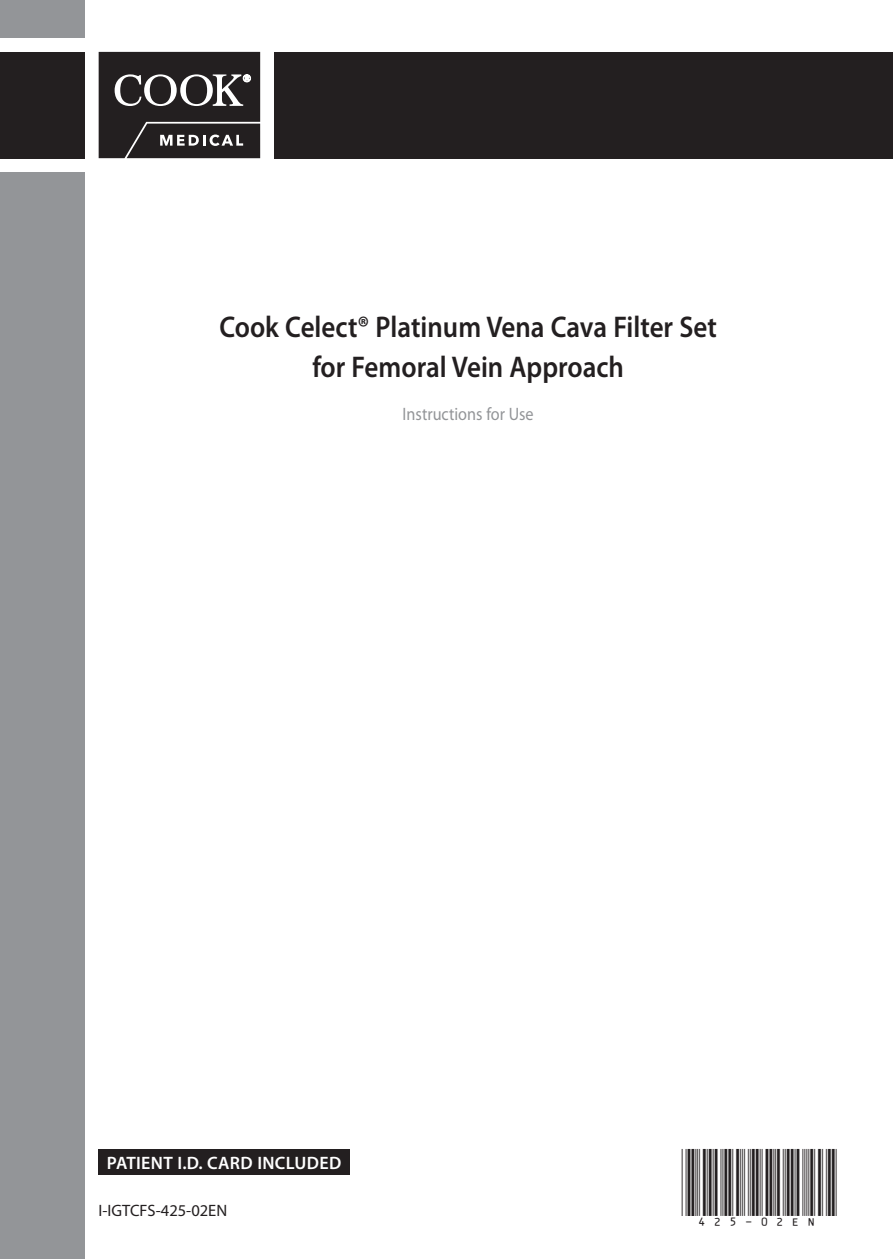
<style>
.page{position:relative;width:893px;height:1259px;background:#fff}
.page>*{position:absolute;margin:0;border:0;box-sizing:border-box;transform-origin:0 0}
.t1{font:600 30px/39.9px "Myriad Pro";color:#231f20;text-align:center;scale:.9 1}
.t2{font:19.5px "Ext HC39 d";color:#231f20}
.t3{font:600 18px "Myriad Pro";letter-spacing:.02em;color:#fff}
.t4{font:18px "Myriad Pro";color:#939598;scale:.9 1}
.t5{font:16.5px "Myriad Pro";color:#231f20}
</style>
<div class="page">
<div style="left:0;top:172px;width:85px;height:1087px;background:#939598"></div>
<div style="left:274px;top:52px;width:619px;height:106px;background:#231f20"></div>
<div style="left:0;top:52px;width:85px;height:106px;background:#231f20"></div>
<div style="left:0;top:0;width:85px;height:38px;background:#939598"></div>
<svg style="left:99px;top:52px;width:161px;height:106px;background:#3d393a"></svg>
<div style="left:99px;top:1149px;width:251px;height:26px;background:#231f20"></div>
<p class="t1" style="left:219px;top:308px;width:554px">Cook Celect® Platinum Vena Cava Filter Set for Femoral Vein Approach</p>
<p class="t4" style="left:403px;top:404px;width:147px">Instructions for Use</p>
<p class="t3" style="left:107px;top:1153px;width:236px">PATIENT I.D. CARD INCLUDED</p>
<p class="t5" style="left:99px;top:1202px;width:130px">I-IGTCFS-425-02EN</p>
<p class="t2" style="left:682px;top:1198px;width:158px">*425-02EN*</p>
</div>
